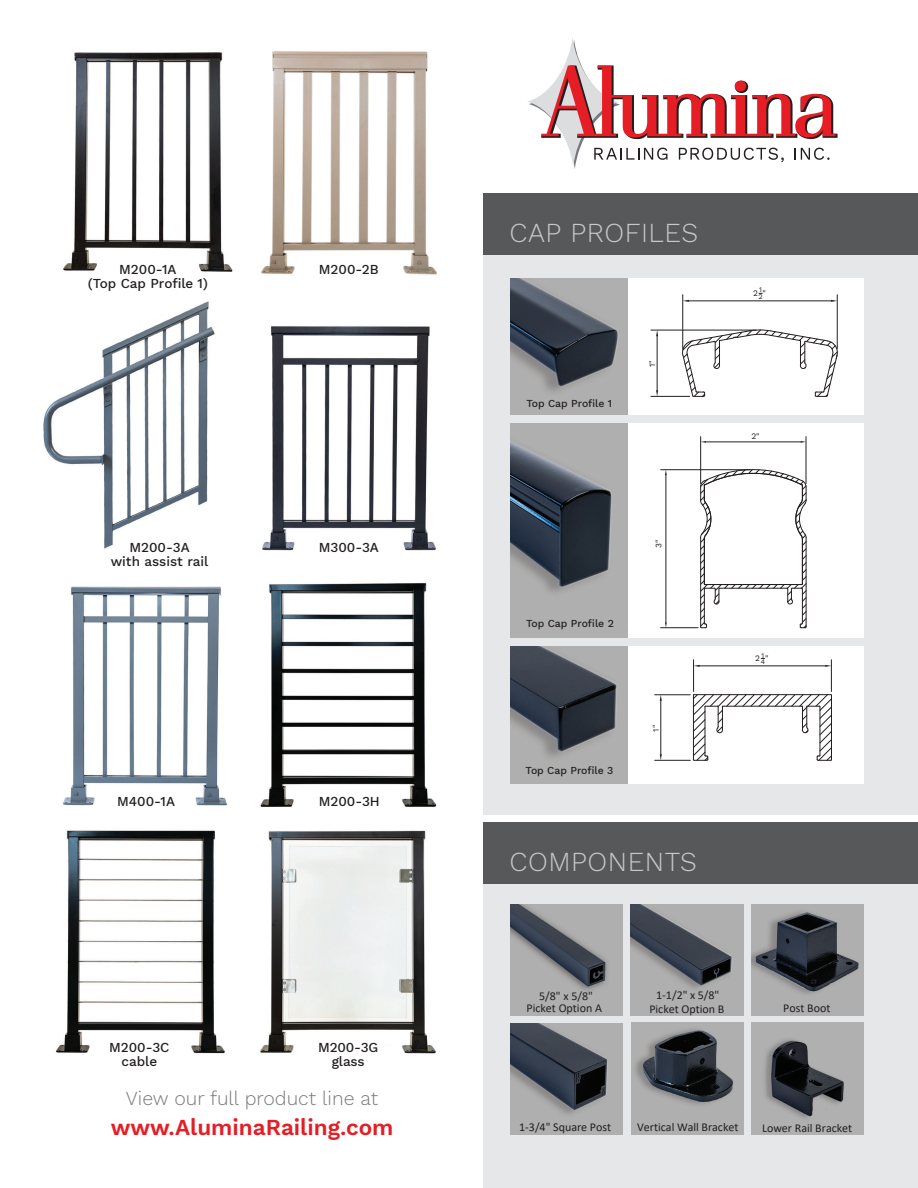
<style>
.page{position:relative;width:918px;height:1188px;background:#fff}
.page>*{position:absolute;margin:0;border:0;box-sizing:border-box;transform-origin:0 0}
.t1{font:300 27px "Work Sans";letter-spacing:.02em;color:#c7c8ca}
.t2{font:600 22.5px "Work Sans";color:#e51d24}
.t3{font:300 19.5px "Work Sans";color:#76787b}
.Photo_Caption{font:500 13.5px/14.1px "Work Sans";color:#231f20;text-align:center}
.Photo_Caption-2{font:12px/12.5px "Calibri";color:#231f20;text-align:center}
.Photo_Caption-3{font:500 10.5px "Work Sans";color:#231f20}
.t4{font:8.4px "Work Sans";color:#231f20}
.t5{font:8.25px "Work Sans";color:#231f20}
.t6{font:7.2px/6.8px "Work Sans";color:#231f20}
.t7{font:7.05px/6.4px "Work Sans";color:#231f20}
</style>
<div class="page">
<div style="left:484px;top:254px;width:434px;height:561px;background:#e6e7e9"></div>
<div style="left:484px;top:194px;width:434px;height:61px;background:#57585a"></div>
<img style="left:63px;top:52px;width:170px;height:220px">
<img style="left:261px;top:51px;width:176px;height:224px">
<img style="left:43px;top:301px;width:172px;height:248px">
<img style="left:262px;top:326px;width:174px;height:225px">
<img style="left:56px;top:586px;width:171px;height:468px">
<img style="left:260px;top:583px;width:177px;height:224px">
<img style="left:260px;top:830px;width:176px;height:224px">
<img style="left:510px;top:278px;width:119px;height:137px">
<img style="left:511px;top:423px;width:118px;height:215px">
<img style="left:511px;top:647px;width:118px;height:136px">
<div style="left:629px;top:278px;width:235px;height:137px;background:#fff"></div>
<svg style="left:682px;top:329px;width:156px;height:68px"></svg>
<hr style="left:651px;top:330px;width:105px;height:1px;background:#231f20">
<hr style="left:651px;top:396px;width:39px;height:1px;background:#231f20">
<hr style="left:657px;top:336px;width:1px;height:54px;background:#231f20">
<svg style="left:656px;top:330px;width:2px;height:6px"></svg>
<svg style="left:656px;top:390px;width:2px;height:6px"></svg>
<hr style="left:682px;top:295px;width:1px;height:54px;background:#231f20">
<hr style="left:837px;top:295px;width:1px;height:54px;background:#231f20">
<hr style="left:689px;top:301px;width:142px;height:1px;background:#231f20">
<svg style="left:683px;top:300px;width:6px;height:2px"></svg>
<svg style="left:831px;top:300px;width:6px;height:2px"></svg>
<div style="left:629px;top:646px;width:235px;height:138px;background:#fff"></div>
<svg style="left:693px;top:694px;width:139px;height:67px"></svg>
<hr style="left:655px;top:694px;width:35px;height:1px;background:#231f20">
<hr style="left:655px;top:760px;width:35px;height:1px;background:#231f20">
<hr style="left:660px;top:701px;width:1px;height:53px;background:#231f20">
<svg style="left:660px;top:695px;width:2px;height:6px"></svg>
<svg style="left:660px;top:754px;width:2px;height:6px"></svg>
<hr style="left:693px;top:660px;width:1px;height:31px;background:#231f20">
<hr style="left:831px;top:660px;width:1px;height:31px;background:#231f20">
<hr style="left:700px;top:666px;width:125px;height:1px;background:#231f20">
<svg style="left:694px;top:665px;width:6px;height:2px"></svg>
<svg style="left:825px;top:665px;width:6px;height:2px"></svg>
<div style="left:629px;top:423px;width:235px;height:215px;background:#fff"></div>
<svg style="left:700px;top:469px;width:107px;height:159px"></svg>
<hr style="left:661px;top:469px;width:89px;height:1px;background:#231f20">
<hr style="left:661px;top:627px;width:37px;height:1px;background:#231f20">
<hr style="left:666px;top:475px;width:1px;height:147px;background:#231f20">
<svg style="left:665px;top:622px;width:2px;height:6px"></svg>
<hr style="left:700px;top:437px;width:1px;height:47px;background:#231f20">
<hr style="left:806px;top:437px;width:1px;height:47px;background:#231f20">
<hr style="left:706px;top:442px;width:95px;height:1px;background:#231f20">
<div style="left:484px;top:883px;width:434px;height:305px;background:#e6e7e9"></div>
<div style="left:484px;top:823px;width:434px;height:61px;background:#57585a"></div>
<svg style="left:528px;top:38px;width:310px;height:131px"></svg>
<img style="left:510px;top:905px;width:113px;height:111px">
<img style="left:631px;top:905px;width:112px;height:111px">
<img style="left:751px;top:905px;width:113px;height:111px">
<img style="left:631px;top:1023px;width:112px;height:111px">
<img style="left:510px;top:1023px;width:113px;height:111px">
<img style="left:752px;top:1023px;width:111px;height:112px">
<p class="Photo_Caption" style="left:119px;top:261px;width:59px">M200-1A</p>
<p class="Photo_Caption" style="left:88px;top:275px;width:122px">(Top Cap Profile 1)</p>
<p class="Photo_Caption" style="left:319px;top:261px;width:61px">M200-2B</p>
<p class="Photo_Caption" style="left:111px;top:539px;width:99px;line-height:14.9px">M200-3A<br>with assist rail</p>
<p class="Photo_Caption" style="left:319px;top:539px;width:62px">M300-3A</p>
<p class="Photo_Caption" style="left:117px;top:794px;width:59px">M400-1A</p>
<p class="Photo_Caption" style="left:319px;top:794px;width:63px">M200-3H</p>
<p class="Photo_Caption" style="left:109px;top:1040px;width:62px">M200-3C cable</p>
<p class="Photo_Caption" style="left:318px;top:1040px;width:62px">M200-3G glass</p>
<p class="t3" style="left:126px;top:1083px;width:254px">View our full product line at</p>
<p class="t2" style="left:111px;top:1110px;width:284px">www.AluminaRailing.com</p>
<p class="t1" style="left:510px;top:213px;width:190px">CAP PROFILES</p>
<p class="Photo_Caption-3" style="left:526px;top:395px;width:87px">Top Cap Profile 1</p>
<p class="t4" style="left:646px;top:367px;width:8px;rotate:-90deg">1"</p>
<p class="Photo_Caption-3" style="left:526px;top:615px;width:89px">Top Cap Profile 2</p>
<p class="Photo_Caption-3" style="left:526px;top:763px;width:89px">Top Cap Profile 3</p>
<p class="t4" style="left:652px;top:548px;width:10px;rotate:-90deg">3"</p>
<p class="t5" style="left:650px;top:732px;width:8px;rotate:-90deg">1"</p>
<p class="t1" style="left:510px;top:841px;width:189px">COMPONENTS</p>
<p class="t4" style="left:753px;top:287px;width:6px">2</p>
<p class="t6" style="left:759px;top:286px;width:9px">1<br>2<sup>"</sup></p>
<p class="t4" style="left:751px;top:429px;width:10px">2"</p>
<p class="t5" style="left:755px;top:652px;width:6px">2</p>
<p class="t7" style="left:761px;top:652px;width:9px">1<br>4<sup>"</sup></p>
<p class="Photo_Caption-2" style="left:526px;top:989px;width:77px">5/8" x 5/8"<br>Picket Option A</p>
<p class="Photo_Caption-2" style="left:649px;top:988px;width:77px;line-height:13.4px">1-1/2" x 5/8"<br>Picket Option B</p>
<p class="Photo_Caption-2" style="left:783px;top:1002px;width:49px">Post Boot</p>
<p class="Photo_Caption-2" style="left:519px;top:1121px;width:94px">1-3/4" Square Post</p>
<p class="Photo_Caption-2" style="left:637px;top:1120px;width:103px">Vertical Wall Bracket</p>
<p class="Photo_Caption-2" style="left:762px;top:1121px;width:92px">Lower Rail Bracket</p>
</div>
